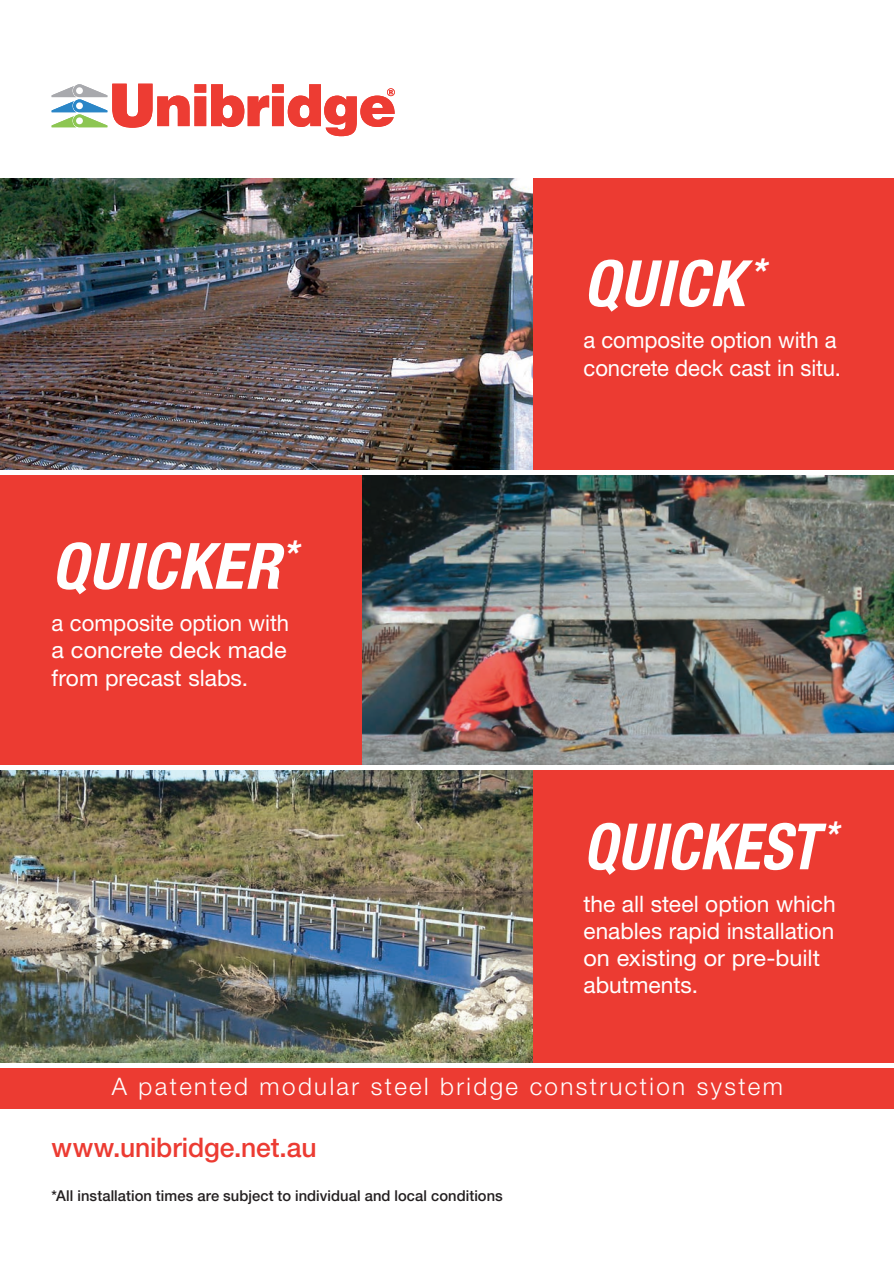
<style>
.page{position:relative;width:894px;height:1263px;background:#fff}
.page>*{position:absolute;margin:0;border:0;box-sizing:border-box;transform-origin:0 0}
.t1{font:italic 700 condensed 63.9px "Helvetica Neue";letter-spacing:.015em;color:#fff}
.t2{font:italic 700 condensed 63.9px "Helvetica Neue";letter-spacing:.015em;color:#fff;scale:.93 1}
.t3{font:500 27px "Helvetica Neue";letter-spacing:-.005em;color:#ec3b32}
.t4{font:300 24.15px "Helvetica Neue";letter-spacing:.1em;color:#fff}
.t5{font:22.8px/27.3px "Helvetica Neue";color:#fff}
.t6{font:500 15px "Helvetica Neue";letter-spacing:.005em;color:#231f20}
</style>
<div class="page">
<svg style="left:52px;top:84px;width:343px;height:52px"></svg>
<div style="left:0;top:177px;width:893px;height:887px;background:#ec3b32"></div>
<img style="left:0;top:770px;width:532px;height:293px">
<img style="left:362px;top:475px;width:531px;height:291px">
<img style="left:0;top:178px;width:532px;height:293px">
<hr style="left:0;top:766px;width:893px;height:4px;background:#fff">
<div style="left:0;top:1063px;width:893px;height:5px;background:#fff"></div>
<hr style="left:0;top:471px;width:893px;height:4px;background:#fff">
<hr style="left:0;top:174px;width:893px;height:4px;background:#fff">
<div style="left:0;top:1068px;width:893px;height:41px;background:#ec3b32"></div>
<h1 class="t1" style="left:52px;top:527px;width:247px">QUICKER<sup>*</sup></h1>
<p class="t5" style="left:52px;top:609px;width:239px;text-align:justify">a composite option with a concrete deck made from precast slabs.</p>
<h1 class="t1" style="left:583px;top:245px;width:183px">QUICK <sup>*</sup></h1>
<p class="t5" style="left:583px;top:326px;width:259px">a composite option with a concrete deck cast in situ.</p>
<h1 class="t2" style="left:583px;top:808px;width:275px">QUICKEST <sup>*</sup></h1>
<p class="t5" style="left:583px;top:890px;width:254px">the all steel option which enables rapid installation on existing or pre-built abutments.</p>
<p class="t4" style="left:112px;top:1072px;width:672px">A patented modular steel bridge construction system</p>
<p class="t3" style="left:52px;top:1132px;width:266px">www.unibridge.net.au</p>
<p class="t6" style="left:52px;top:1186px;width:452px">*All installation times are subject to individual and local conditions</p>
</div>
